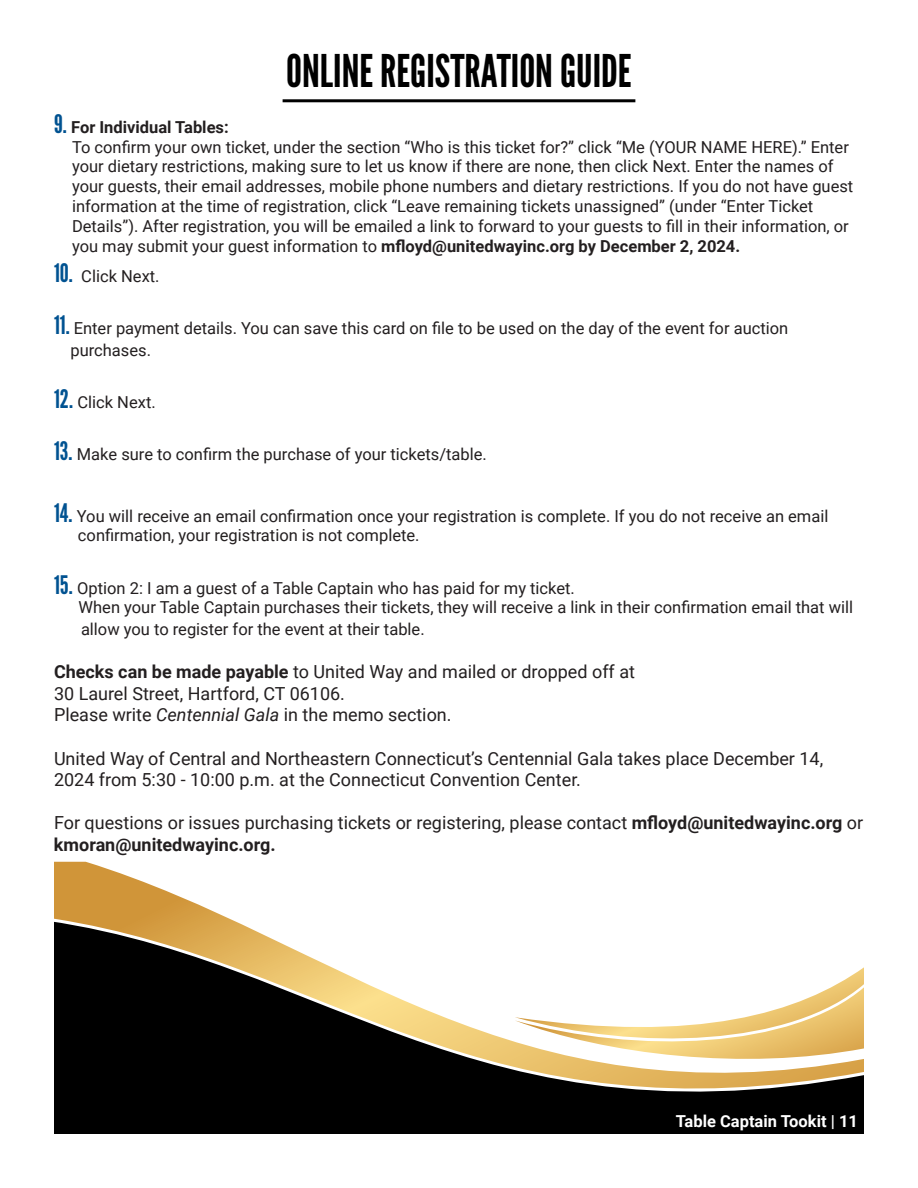
<style>
.page{position:relative;width:918px;height:1188px;background:#fff}
.page>*{position:absolute;margin:0;border:0;box-sizing:border-box;transform-origin:0 0}
.t1{font:45px "League Gothic";color:#000}
.t2{font:18px/21.6px "Roboto";color:#231f20}
.t3{font:16.5px/19.8px "Roboto";color:#231f20}
.t4{font:700 16.5px "Roboto";color:#231f20}
.t5{font:700 16.5px "Roboto";color:#fff}
.s1{font-family:"League Gothic";font-weight:400;font-size:25.5px;color:#005291}
.s2{font-weight:700}
.s3{font-family:"League Gothic";font-size:25.5px;color:#005291}
.s4{font-style:italic}
</style>
<div class="page">
<svg style="left:54px;top:862px;width:810px;height:272px"></svg>
<svg style="left:54px;top:913px;width:810px;height:206px;fill:#000"></svg>
<svg style="left:515px;top:967px;width:349px;height:104px"></svg>
<hr style="left:283px;top:99px;width:352px;height:3px;background:#000">
<p class="t1" style="left:286px;top:44px;width:347px">ONLINE REGISTRATION GUIDE</p>
<p class="t4" style="left:54px;top:115px;width:176px"><span class="s1">9.</span> For Individual Tables:</p>
<p class="t3" style="left:72px;top:136px;width:783px">To confirm your own ticket, under the section “Who is this ticket for?” click “Me (YOUR NAME HERE).” Enter your dietary restrictions, making sure to let us know if there are none, then click Next. Enter the names of your guests, their email addresses, mobile phone numbers and dietary restrictions. If you do not have guest information at the time of registration, click “Leave remaining tickets unassigned” (under “Enter Ticket Details”). After registration, you will be emailed a link to forward to your guests to fill in their information, or you may submit your guest information to <span class="s2">mfloyd@unitedwayinc.org by December 2, 2024.</span></p>
<p class="t3" style="left:54px;top:266px;width:107px"><span class="s3">10.</span> Click Next.</p>
<p class="t3" style="left:70px;top:317px;width:719px;line-height:21.6px;text-indent:-16px"><span class="s3">11.</span> Enter payment details. You can save this card on file to be used on the day of the event for auction purchases.</p>
<p class="t3" style="left:54px;top:392px;width:103px"><span class="s3">12.</span> Click Next.</p>
<p class="t3" style="left:54px;top:444px;width:434px"><span class="s3">13.</span> Make sure to confirm the purchase of your tickets/table.</p>
<p class="t3" style="left:78px;top:505px;width:752px;text-indent:-24px"><span class="s3">14.</span> You will receive an email confirmation once your registration is complete. If you do not receive an email confirmation, your registration is not complete.</p>
<p class="t3" style="left:54px;top:577px;width:522px"><span class="s3">15.</span> Option 2: I am a guest of a Table Captain who has paid for my ticket.</p>
<p class="t3" style="left:79px;top:596px;width:776px;line-height:21.6px">When your Table Captain purchases their tickets, they will receive a link in their confirmation email that will allow you to register for the event at their table.</p>
<p class="t2" style="left:54px;top:660px;width:583px"><span class="s2">Checks can be made payable</span> to United Way and mailed or dropped off at</p>
<p class="t2" style="left:54px;top:682px;width:293px">30 Laurel Street, Hartford, CT 06106.</p>
<p class="t2" style="left:54px;top:703px;width:399px">Please write <span class="s4">Centennial Gala</span> in the memo section.</p>
<p class="t2" style="left:54px;top:747px;width:771px">United Way of Central and Northeastern Connecticut’s Centennial Gala takes place December 14,<br>2024 from 5:30 - 10:00 p.m. at the Connecticut Convention Center.</p>
<p class="t2" style="left:54px;top:811px;width:811px">For questions or issues purchasing tickets or registering, please contact <span class="s2">mfloyd@unitedwayinc.org</span> or <span class="s2">kmoran@unitedwayinc.org.</span></p>
<p class="t5" style="left:676px;top:1109px;width:184px">Table Captain Tookit | 11</p>
</div>
